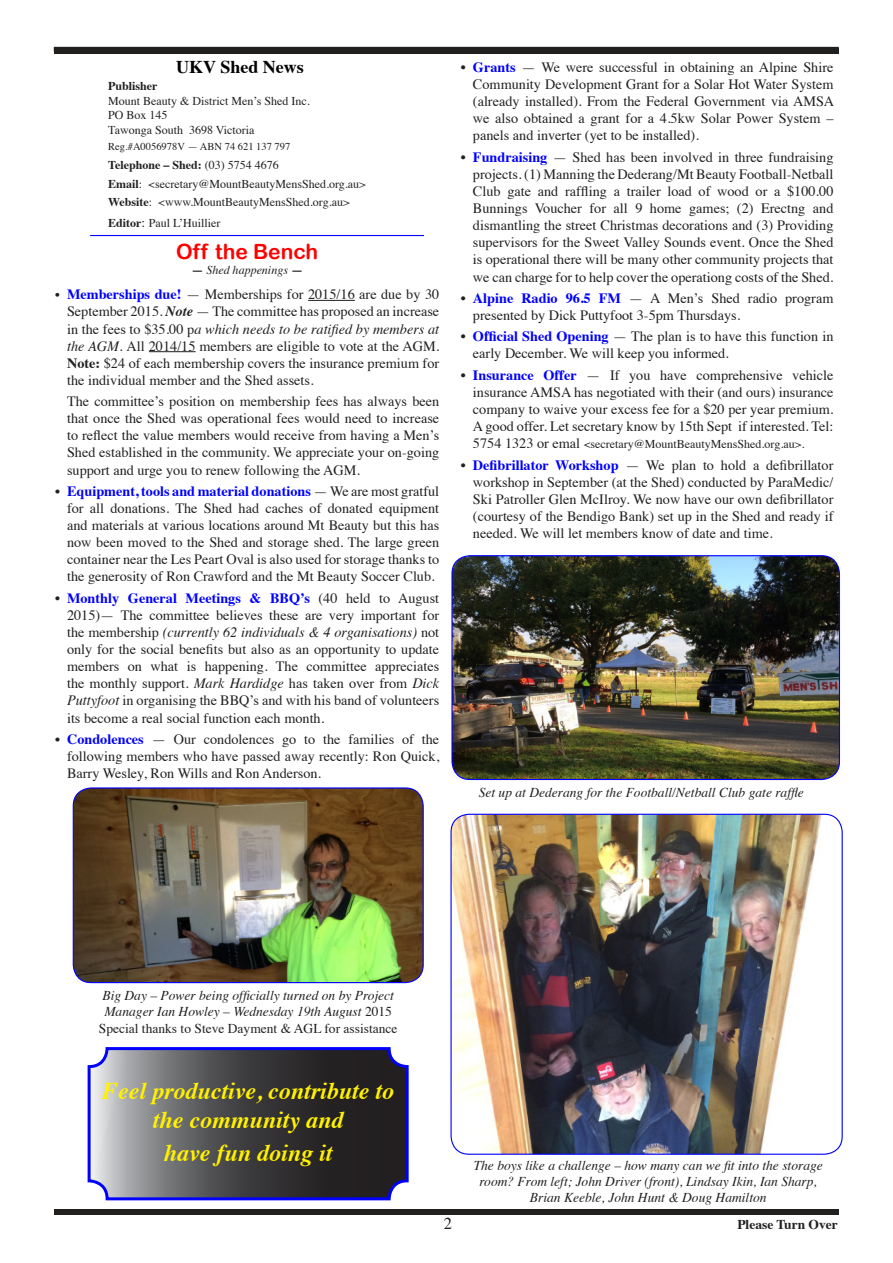
<style>
.page{position:relative;width:893px;height:1263px;background:#fff}
.page>*{position:absolute;margin:0;border:0;box-sizing:border-box;transform-origin:0 0}
.t1{font:italic 700 24px/28.8px "Times";color:#fff100;text-align:center}
.t2{font:21px "Arial Rounded MT Bold";color:#f00}
.t3{font:700 18px "Times";color:#000}
.t4{font:16.5px "Times";color:#221f1f}
.t5{font:14.25px/17.1px "Times";color:#221f1f;text-align:justify}
.t6{font:italic 13.5px/16.2px "Times";color:#221f1f;text-align:center}
.t7{font:700 13.5px "Times";color:#221f1f}
.t8{font:12px/14.4px "Times";color:#221f1f}
.t9{font:italic 12px "Times";color:#221f1f}
.t10{font:700 12px "Times";color:#221f1f}
.t11{font:10.5px "Times";color:#221f1f}
.s1{font-weight:700}
.s2{font-size:13.5px}
.s3{font-weight:700;font-style:normal}
.s4{font-weight:700;font-size:13.5px}
.s5{font-weight:700;color:#00f}
.s6{font-weight:700;font-style:italic}
.s7{font-style:italic}
.s8{font-size:14.25px}
.s9{font-style:normal}
</style>
<div class="page">
<div style="left:54px;top:48px;width:785px;height:6px;background:#221f1f"></div>
<div style="left:54px;top:1209px;width:785px;height:6px;background:#221f1f"></div>
<hr style="left:54px;top:47px;width:785px;height:4px;background:#221f1f">
<hr style="left:90px;top:235px;width:334px;height:1px;background:#00f">
<hr style="left:308px;top:300px;width:47px;height:1px;background:#221f1f">
<hr style="left:149px;top:351px;width:47px;height:1px;background:#221f1f">
<img style="left:73px;top:789px;width:350px;height:193px">
<div style="left:73px;top:787px;width:351px;height:196px;border:1px solid #00f;border-radius:18px"></div>
<img style="left:453px;top:556px;width:386px;height:223px">
<div style="left:451px;top:555px;width:389px;height:225px;border:1px solid #00f;border-radius:18px"></div>
<img style="left:451px;top:814px;width:391px;height:340px">
<div style="left:450px;top:814px;width:393px;height:341px;border:1px solid #00f;border-radius:18px"></div>
<img style="left:92px;top:1051px;width:313px;height:145px">
<div style="left:88px;top:1047px;width:321px;height:153px;border:3px solid #00f;border-radius:18px"></div>
<p class="t3" style="left:176px;top:60px;width:129px">UKV Shed News</p>
<p class="t10" style="left:108px;top:82px;width:51px">Publisher</p>
<p class="t8" style="left:108px;top:93px;width:203px">Mount Beauty &amp; District Men’s Shed Inc.<br>PO Box 145<br>Tawonga South 3698 Victoria</p>
<p class="t11" style="left:108px;top:137px;width:184px">Reg.#A0056978V — ABN 74 621 137 797</p>
<p class="t8" style="left:108px;top:155px;width:259px;line-height:18.6px"><span class="s1">Telephone – Shed:</span> (03) 5754 4676<br><span class="s1">Email</span>: &lt;secretary@MountBeautyMensShed.org.au&gt;<br><span class="s1">Website</span>: &lt;www.MountBeautyMensShed.org.au&gt;</p>
<p class="t8" style="left:108px;top:217px;width:114px"><span class="s1">Editor</span><span class="s2">:</span> Paul L’Huillier</p>
<h2 class="t2" style="left:176px;top:244px;width:143px">Off the Bench</h2>
<p class="t9" style="left:191px;top:265px;width:113px"><span class="s3">—</span> Shed happenings <span class="s3">—</span></p>
<p class="t5" style="left:67px;top:287px;width:374px;text-indent:-12px"><span class="s4">•</span> <span class="s5">Memberships due!</span> — Memberships for 2015/16 are due by 30<br>September 2015. <span class="s6">Note</span> — The committee has proposed an increase in the fees to $35.00 p<span class="s7">a which needs to be ratified by members at the AGM.</span> All 2014/15 members are eligible to vote at the AGM.<br><span class="s1">Note:</span> $24 of each membership covers the insurance premium for the individual member and the Shed assets.</p>
<p class="t5" style="left:67px;top:392px;width:374px">The committee’s position on membership fees has always been that once the Shed was operational fees would need to increase to reflect the value members would receive from having a Men’s Shed established in the community. We appreciate your on-going support and urge you to renew following the AGM<span class="s7">.</span></p>
<p class="t5" style="left:67px;top:481px;width:374px;text-indent:-12px"><span class="s1">•</span> <span class="s5">Equipment, tools and material donations</span> — We are most gratful for all donations. The Shed had caches of donated equipment and materials at various locations around Mt Beauty but this has now been moved to the Shed and storage shed. The large green container near the Les Peart Oval is also used for storage thanks to the generosity of Ron Crawford and the Mt Beauty Soccer Club.</p>
<p class="t5" style="left:67px;top:591px;width:374px;text-indent:-12px">• <span class="s5">Monthly General Meetings &amp; BBQ’s</span> (40 held to August 2015)— The committee believes these are very important for the membership <span class="s7">(currently 62 individuals &amp; 4 organisations)</span> not only for the social benefits but also as an opportunity to update members on what is happening. The committee appreciates the monthly support. <span class="s7">Mark Hardidge</span> has taken over from <span class="s7">Dick Puttyfoot</span> in organising the BBQ’s and with his band of volunteers its become a real social function each month.</p>
<p class="t5" style="left:67px;top:732px;width:374px;text-indent:-12px"><span class="s1">•</span> <span class="s5">Condolences</span> — Our condolences go to the families of the following members who have passed away recently: Ron Quick, Barry Wesley, Ron Wills and Ron Anderson.</p>
<p class="t5" style="left:473px;top:60px;width:363px;text-indent:-12px">• <span class="s5">Grants</span> — We were successful in obtaining an Alpine Shire Community Development Grant for a Solar Hot Water System (already installed). From the Federal Government via AMSA we also obtained a grant for a 4.5kw Solar Power System – panels and inverter (yet to be installed).</p>
<p class="t5" style="left:473px;top:150px;width:362px;text-indent:-12px">• <span class="s5">Fundraising</span> — Shed has been involved in three fundraising projects. (1) Manning the Dederang/Mt Beauty Football-Netball Club gate and raffling a trailer load of wood or a $100.00<br>Bunnings Voucher for all 9 home games; (2) Erectng and dismantling the street Christmas decorations and (3) Providing supervisors for the Sweet Valley Sounds event. Once the Shed is operational there will be many other community projects that we can charge for to help cover the operationg costs of the Shed.</p>
<p class="t5" style="left:473px;top:291px;width:362px;text-indent:-12px">• <span class="s5">Alpine Radio 96.5 FM</span> — A Men’s Shed radio program presented by Dick Puttyfoot 3-5pm Thursdays.</p>
<p class="t5" style="left:473px;top:329px;width:362px;text-indent:-12px">• <span class="s5">Official Shed Opening</span> — The plan is to have this function in early December. We will keep you informed.</p>
<p class="t5" style="left:473px;top:368px;width:362px;text-indent:-12px">• <span class="s5">Insurance Offer</span> — If you have comprehensive vehicle insurance AMSA has negotiated with their (and ours) insurance company to waive your excess fee for a $20 per year premium.<br>A good offer. Let secretary know by 15th Sept if interested. Tel:</p>
<p class="t8" style="left:473px;top:436px;width:333px"><span class="s8">5754 1323 or emal</span> &lt;secretary@MountBeautyMensShed.org.au&gt;.</p>
<p class="t5" style="left:473px;top:458px;width:362px;text-indent:-12px">• <span class="s5">Defibrillator Workshop</span> — We plan to hold a defibrillator workshop in September (at the Shed) conducted by ParaMedic/ Ski Patroller Glen McIlroy. We now have our own defibrillator (courtesy of the Bendigo Bank) set up in the Shed and ready if needed. We will let members know of date and time.</p>
<p class="t6" style="left:479px;top:783px;width:327px">Set up at Dederang for the Football/Netball Club gate raffle</p>
<p class="t6" style="left:99px;top:987px;width:300px">Big Day – Power being officially turned on by Project<br>Manager Ian Howley – Wednesday 19th August <span class="s9">2015<br>Special thanks to Steve Dayment &amp; AGL for assistance</span></p>
<h1 class="t1" style="left:102px;top:1078px;width:294px">Feel productive, contribute to the community and</h1>
<h1 class="t1" style="left:164px;top:1140px;width:170px">have fun doing it</h1>
<p class="t4" style="left:444px;top:1218px;width:10px">2</p>
<p class="t6" style="left:474px;top:1156px;width:351px">The boys like a challenge – how many can we fit into the storage room? From left; John Driver (front), Lindsay Ikin, Ian Sharp,<br>Brian Keeble, John Hunt &amp; Doug Hamilton</p>
<p class="t7" style="left:737px;top:1219px;width:102px">Please Turn Over</p>
</div>
